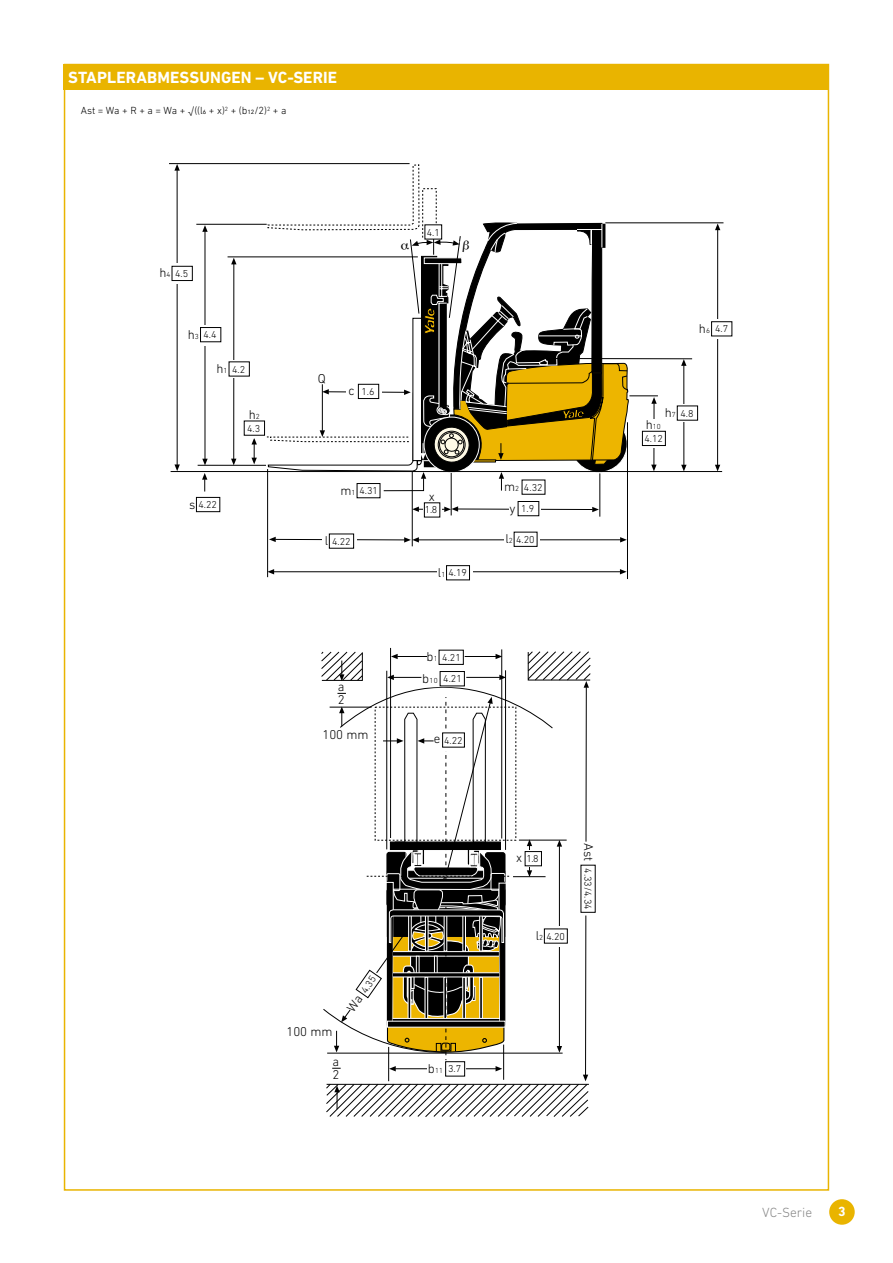
<style>
.page{position:relative;width:893px;height:1263px;background:#fff}
.page>*{position:absolute;margin:0;border:0;box-sizing:border-box;transform-origin:0 0}
.t1{font:700 16.5px "DIN Next LT Pro";letter-spacing:.005em;color:#fff}
.t2{font:300 13.5px "DIN Next LT Pro";letter-spacing:-.005em;color:#878787}
.t3{font:700 13.5px "DIN Next LT Pro";color:#fff}
.t4{font:300 13.05px/13px "DIN Next LT Pro";color:#000}
.t5{font:300 10.5px "DIN Next LT Pro";color:#000}
.t6{font:300 10.2px/21.5px "DIN Next LT Pro";color:#000;text-align:center}
.t7{font:300 7.5px "DIN Next LT Pro";color:#000}
.s1{font-size:13.05px}
.s2{font-size:7.5px}
</style>
<div class="page">
<div style="left:829px;top:1199px;width:26px;height:26px;background:#e9b400;border-radius:50%"></div>
<div style="left:64px;top:64px;width:765px;height:25px;background:#e9b400"></div>
<hr style="left:552px;top:358px;width:140px;height:1px;background:#000">
<hr style="left:605px;top:223px;width:118px;height:1px;background:#000">
<hr style="left:228px;top:257px;width:190px;height:1px;background:#000">
<hr style="left:196px;top:224px;width:71px;height:1px;background:#000">
<hr style="left:169px;top:163px;width:241px;height:1px;background:#000">
<hr style="left:684px;top:365px;width:1px;height:100px;background:#000">
<svg style="left:681px;top:359px;width:5px;height:7px"></svg>
<svg style="left:681px;top:465px;width:5px;height:6px"></svg>
<hr style="left:717px;top:230px;width:1px;height:235px;background:#000">
<svg style="left:715px;top:223px;width:5px;height:7px"></svg>
<svg style="left:715px;top:465px;width:5px;height:6px"></svg>
<hr style="left:205px;top:231px;width:1px;height:228px;background:#000">
<svg style="left:202px;top:225px;width:6px;height:7px"></svg>
<svg style="left:202px;top:459px;width:6px;height:6px"></svg>
<hr style="left:177px;top:170px;width:1px;height:295px;background:#000">
<svg style="left:174px;top:164px;width:6px;height:7px"></svg>
<svg style="left:174px;top:464px;width:6px;height:7px"></svg>
<hr style="left:198px;top:465px;width:68px;height:1px;background:#000">
<hr style="left:171px;top:471px;width:551px;height:1px;background:#000">
<svg style="left:202px;top:473px;width:5px;height:18px"></svg>
<div style="left:159px;top:263px;width:39px;height:21px;background:#fff"></div>
<div style="left:172px;top:266px;width:21px;height:15px;border:1px solid #000"></div>
<div style="left:187px;top:325px;width:40px;height:20px;background:#fff"></div>
<div style="left:200px;top:327px;width:21px;height:15px;border:1px solid #000"></div>
<div style="left:182px;top:494px;width:42px;height:21px;background:#fff;border:2px solid #fff"></div>
<div style="left:196px;top:497px;width:24px;height:15px;border:1px solid #000"></div>
<div style="left:642px;top:431px;width:24px;height:15px;border:1px solid #000"></div>
<svg style="left:676px;top:404px;width:23px;height:18px"></svg>
<div style="left:677px;top:406px;width:21px;height:14px;border:1px solid #000"></div>
<div style="left:698px;top:319px;width:40px;height:19px;background:#fff"></div>
<div style="left:711px;top:321px;width:21px;height:15px;border:1px solid #000"></div>
<svg style="left:591px;top:864px;width:5px;height:49px"></svg>
<svg style="left:231px;top:164px;width:427px;height:417px"></svg>
<svg style="left:321px;top:647px;width:270px;height:470px"></svg>
<h1 class="t1" style="left:68px;top:67px;width:270px">STAPLERABMESSUNGEN – VC-SERIE</h1>
<p class="t5" style="left:81px;top:105px;width:207px">Ast = Wa + R + a = Wa + √((l6 + x)<sup>2</sup> + (b12/2)<sup>2</sup> + a</p>
<p class="t6" style="left:159px;top:263px;width:30px"><span class="s1">h</span><span class="s2">4</span> 4.5</p>
<p class="t6" style="left:188px;top:324px;width:30px"><span class="s1">h</span><span class="s2">3</span> 4.4</p>
<p class="t6" style="left:216px;top:358px;width:30px"><span class="s1">h</span><span class="s2">1</span> 4.2</p>
<p class="t4" style="left:249px;top:408px;width:13px">h<span class="s2">2</span></p>
<p class="t6" style="left:189px;top:494px;width:29px"><span class="s1">s</span> 4.22</p>
<p class="t6" style="left:247px;top:417px;width:15px">4.3</p>
<p class="t4" style="left:318px;top:372px;width:9px">Q</p>
<p class="t6" style="left:348px;top:381px;width:28px"><span class="s1">c</span> 1.6</p>
<p class="t6" style="left:340px;top:480px;width:39px"><span class="s1">m</span><span class="s2">1</span> 4.31</p>
<p class="t6" style="left:325px;top:530px;width:27px"><span class="s1">l</span> 4.22</p>
<p class="t4" style="left:338px;top:680px;width:8px">a<br>2</p>
<p class="t4" style="left:322px;top:728px;width:48px">100 mm</p>
<p class="t4" style="left:286px;top:1024px;width:48px">100 mm</p>
<p class="t4" style="left:333px;top:1055px;width:8px">a<br>2</p>
<p class="t6" style="left:354px;top:986px;width:20px;rotate:-55deg">4.35</p>
<p class="t6" style="left:427px;top:221px;width:15px">4.1</p>
<p class="t4" style="left:429px;top:490px;width:8px">x</p>
<p class="t6" style="left:425px;top:499px;width:14px">1.8</p>
<p class="t6" style="left:438px;top:562px;width:31px"><span class="s1">l</span><span class="s2">1</span> 4.19</p>
<p class="t6" style="left:422px;top:646px;width:41px"><span class="s1">b</span><span class="s2">1</span> 4.21 <span class="s1">b</span><span class="s2">10</span> 4.21</p>
<p class="t6" style="left:434px;top:729px;width:30px"><span class="s1">e</span> 4.22</p>
<p class="t6" style="left:504px;top:476px;width:40px"><span class="s1">m</span><span class="s2">2</span> 4.32</p>
<p class="t6" style="left:509px;top:498px;width:26px"><span class="s1">y</span> 1.9</p>
<p class="t6" style="left:505px;top:528px;width:31px"><span class="s1">l</span><span class="s2">2</span> 4.20</p>
<p class="t6" style="left:516px;top:848px;width:24px"><span class="s1">x</span> 1.8</p>
<p class="t6" style="left:536px;top:925px;width:31px"><span class="s1">l</span><span class="s2">2</span> 4.20</p>
<p class="t4" style="left:595px;top:843px;width:20px;rotate:90deg">Ast</p>
<p class="t6" style="left:599px;top:868px;width:43px;rotate:90deg">4.33/4.34</p>
<p class="t6" style="left:428px;top:1058px;width:35px"><span class="s1">b</span><span class="s2">11</span> 3.7</p>
<p class="t6" style="left:699px;top:318px;width:31px"><span class="s1">h</span><span class="s2">6</span> 4.7</p>
<p class="t6" style="left:665px;top:402px;width:30px"><span class="s1">h</span><span class="s2">7</span> 4.8</p>
<p class="t7" style="left:646px;top:422px;width:16px"><span class="s1">h</span>10</p>
<p class="t6" style="left:644px;top:428px;width:20px">4.12</p>
<h2 class="t2" style="left:762px;top:1205px;width:51px">VC-Serie</h2>
<h2 class="t3" style="left:838px;top:1204px;width:9px">3</h2>
</div>
